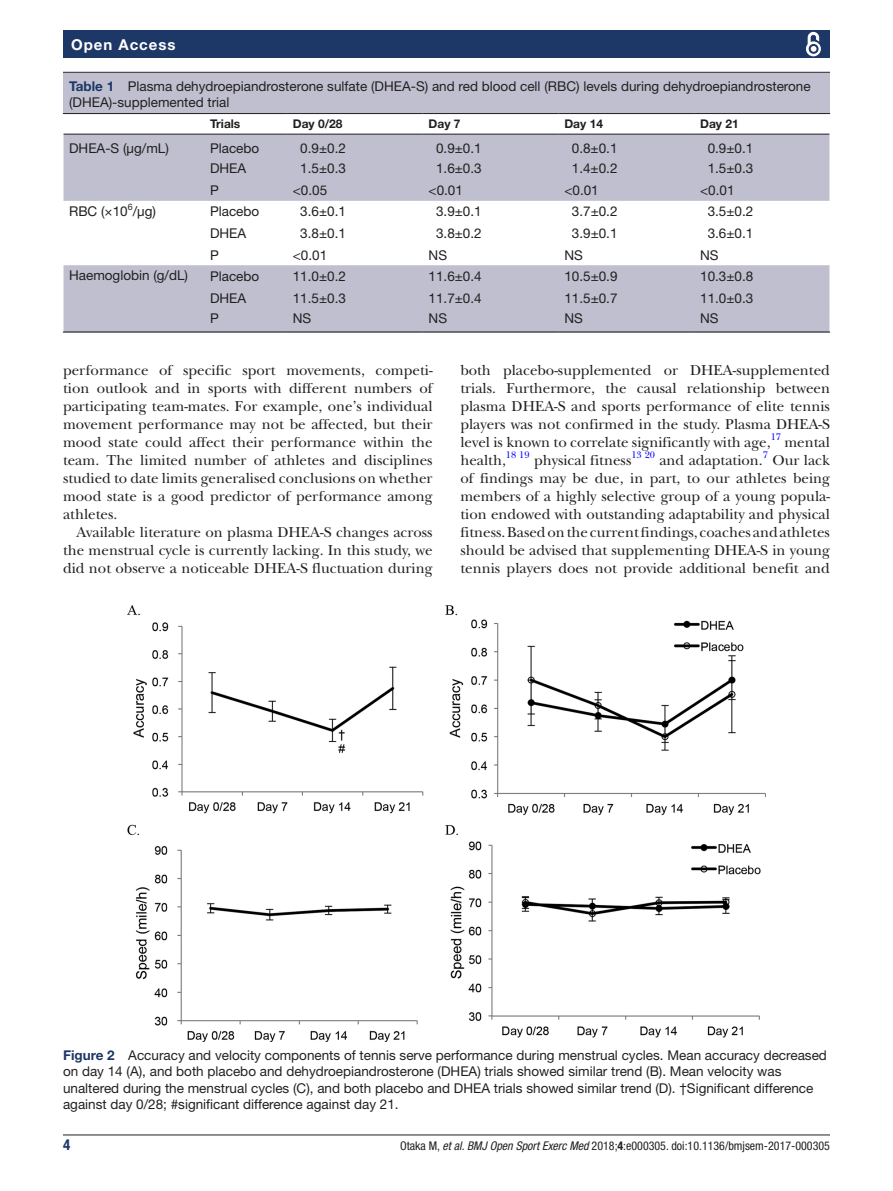
<style>
.page{position:relative;width:893px;height:1191px;background:#fff}
.page>*{position:absolute;margin:0;border:0;box-sizing:border-box;transform-origin:0 0}
.t1{font:15px/18px "New Baskerville";color:#231f20;text-align:justify}
.t2{font:700 15px "Helvetica Neue LT Std";letter-spacing:.065em;color:#fff}
.t3{font:700 condensed 15px "Helvetica Neue LT Std";color:#1d3766}
.t4{font:13.5px/16.5px "Helvetica Neue LT Std";color:#231f20}
.t5{font:condensed 12px "Helvetica Neue LT Std";color:#231f20}
.t6{font:700 12px "Helvetica Neue LT Std";color:#231f20}
.t7{font:9.9px "New Baskerville";color:#00f}
.t8{font:9px "Helvetica Neue LT Std";color:#231f20}
.s1{font-weight:700;color:#1d3766}
.s2{font-style:italic}
.s3{font-weight:700}
</style>
<div class="page">
<hr style="left:63px;top:1134px;width:767px;height:1px;background:#231f20">
<div style="left:63px;top:31px;width:767px;height:27px;background:#1d3766"></div>
<svg style="left:806px;top:31px;width:15px;height:26px"></svg>
<div style="left:63px;top:73px;width:767px;height:259px;background:#bfbfcf"></div>
<hr style="left:63px;top:72px;width:767px;height:1px;background:#231f20">
<svg style="left:64px;top:114px;width:766px;height:20px;background:#fafafa"></svg>
<svg style="left:64px;top:135px;width:766px;height:196px"></svg>
<hr style="left:63px;top:331px;width:141px;height:1px;background:#231f20">
<hr style="left:63px;top:113px;width:141px;height:1px;background:#231f20">
<hr style="left:63px;top:134px;width:141px;height:1px;background:#231f20">
<hr style="left:204px;top:113px;width:83px;height:1px;background:#231f20">
<hr style="left:204px;top:134px;width:83px;height:1px;background:#231f20">
<hr style="left:287px;top:113px;width:136px;height:1px;background:#231f20">
<hr style="left:287px;top:134px;width:136px;height:1px;background:#231f20">
<hr style="left:423px;top:113px;width:135px;height:1px;background:#231f20">
<hr style="left:423px;top:134px;width:135px;height:1px;background:#231f20">
<hr style="left:558px;top:113px;width:136px;height:1px;background:#231f20">
<hr style="left:558px;top:134px;width:136px;height:1px;background:#231f20">
<hr style="left:694px;top:113px;width:136px;height:1px;background:#231f20">
<hr style="left:694px;top:134px;width:136px;height:1px;background:#231f20">
<hr style="left:204px;top:331px;width:83px;height:1px;background:#231f20">
<hr style="left:287px;top:331px;width:136px;height:1px;background:#231f20">
<hr style="left:423px;top:331px;width:135px;height:1px;background:#231f20">
<hr style="left:558px;top:331px;width:136px;height:1px;background:#231f20">
<hr style="left:694px;top:331px;width:136px;height:1px;background:#231f20">
<svg style="left:63px;top:114px;width:1px;height:217px"></svg>
<img style="left:127px;top:605px;width:638px;height:436px">
<p class="t2" style="left:71px;top:35px;width:106px">Open Access</p>
<p class="t4" style="left:69px;top:77px;width:743px"><span class="s1">Table 1</span> Plasma dehydroepiandrosterone sulfate (DHEA-S) and red blood cell (RBC) levels during dehydroepiandrosterone (DHEA)-supplemented trial</p>
<p class="t6" style="left:210px;top:116px;width:32px">Trials</p>
<p class="t6" style="left:293px;top:116px;width:51px">Day 0/28</p>
<p class="t6" style="left:429px;top:116px;width:34px">Day 7</p>
<p class="t6" style="left:564px;top:116px;width:40px">Day 14</p>
<p class="t6" style="left:700px;top:116px;width:40px">Day 21</p>
<p class="t4" style="left:69px;top:139px;width:101px">DHEA-S (μg/mL)</p>
<p class="t4" style="left:210px;top:139px;width:51px">Placebo</p>
<p class="t4" style="left:300px;top:139px;width:47px">0.9±0.2</p>
<p class="t4" style="left:436px;top:139px;width:47px">0.9±0.1</p>
<p class="t4" style="left:572px;top:139px;width:47px">0.8±0.1</p>
<p class="t4" style="left:708px;top:139px;width:47px">0.9±0.1</p>
<p class="t4" style="left:210px;top:160px;width:38px">DHEA</p>
<p class="t4" style="left:300px;top:160px;width:47px">1.5±0.3</p>
<p class="t4" style="left:436px;top:160px;width:47px">1.6±0.3</p>
<p class="t4" style="left:572px;top:160px;width:47px">1.4±0.2</p>
<p class="t4" style="left:708px;top:160px;width:47px">1.5±0.3</p>
<p class="t4" style="left:210px;top:181px;width:10px">P</p>
<p class="t4" style="left:293px;top:181px;width:36px">&lt;0.05</p>
<p class="t4" style="left:429px;top:181px;width:36px">&lt;0.01</p>
<p class="t4" style="left:564px;top:181px;width:36px">&lt;0.01</p>
<p class="t4" style="left:700px;top:181px;width:36px">&lt;0.01</p>
<p class="t4" style="left:69px;top:203px;width:88px">RBC (×10 /μg)</p>
<p class="t8" style="left:128px;top:201px;width:6px">6</p>
<p class="t4" style="left:210px;top:203px;width:51px">Placebo</p>
<p class="t4" style="left:300px;top:203px;width:47px">3.6±0.1</p>
<p class="t4" style="left:436px;top:203px;width:47px">3.9±0.1</p>
<p class="t4" style="left:572px;top:203px;width:47px">3.7±0.2</p>
<p class="t4" style="left:708px;top:203px;width:47px">3.5±0.2</p>
<p class="t4" style="left:210px;top:225px;width:38px">DHEA</p>
<p class="t4" style="left:300px;top:225px;width:47px">3.8±0.1</p>
<p class="t4" style="left:436px;top:225px;width:47px">3.8±0.2</p>
<p class="t4" style="left:572px;top:225px;width:47px">3.9±0.1</p>
<p class="t4" style="left:708px;top:225px;width:47px">3.6±0.1</p>
<p class="t4" style="left:210px;top:246px;width:10px">P</p>
<p class="t4" style="left:293px;top:246px;width:36px">&lt;0.01</p>
<p class="t4" style="left:429px;top:246px;width:20px">NS</p>
<p class="t4" style="left:564px;top:246px;width:20px">NS</p>
<p class="t4" style="left:700px;top:246px;width:20px">NS</p>
<p class="t4" style="left:69px;top:266px;width:121px">Haemoglobin (g/dL)</p>
<p class="t4" style="left:210px;top:268px;width:51px">Placebo</p>
<p class="t4" style="left:293px;top:268px;width:55px">11.0±0.2</p>
<p class="t4" style="left:429px;top:268px;width:55px">11.6±0.4</p>
<p class="t4" style="left:564px;top:268px;width:55px">10.5±0.9</p>
<p class="t4" style="left:700px;top:268px;width:55px">10.3±0.8</p>
<p class="t4" style="left:210px;top:289px;width:38px">DHEA</p>
<p class="t4" style="left:293px;top:289px;width:55px">11.5±0.3</p>
<p class="t4" style="left:429px;top:289px;width:55px">11.7±0.4</p>
<p class="t4" style="left:564px;top:289px;width:55px">11.5±0.7</p>
<p class="t4" style="left:700px;top:289px;width:55px">11.0±0.3</p>
<p class="t4" style="left:210px;top:310px;width:10px">P</p>
<p class="t4" style="left:293px;top:310px;width:20px">NS</p>
<p class="t4" style="left:429px;top:310px;width:20px">NS</p>
<p class="t4" style="left:564px;top:310px;width:20px">NS</p>
<p class="t4" style="left:700px;top:310px;width:20px">NS</p>
<p class="t1" style="left:63px;top:361px;width:371px">performance of specific sport movements, competi&shy;tion outlook and in sports with different numbers of participating team-mates. For example, one’s individual movement performance may not be affected, but their mood state could affect their performance within the team. The limited number of athletes and disciplines studied to date limits generalised conclusions on whether mood state is a good predictor of performance among athletes.</p>
<p class="t1" style="left:63px;top:523px;width:371px;text-indent:14px">Available literature on plasma DHEA-S changes across the menstrual cycle is currently lacking. In this study, we did not observe a noticeable DHEA-S fluctuation during</p>
<p class="t1" style="left:460px;top:361px;width:371px">both placebo-supplemented or DHEA-supplemented trials. Furthermore, the causal relationship between plasma DHEA-S and sports performance of elite tennis players was not confirmed in the study. Plasma DHEA-S level is known to correlate significantly with age,<sup>17</sup> mental health,</p>
<p class="t7" style="left:763px;top:449px;width:7px">7</p>
<p class="t1" style="left:460px;top:451px;width:371px;text-indent:312px">Our lack of findings may be due, in part, to our athletes being members of a highly selective group of a young popula&shy;tion endowed with outstanding adaptability and physical fitness. Based on the current findings, coaches and athletes should be advised that supplementing DHEA-S in young tennis players does not provide additional benefit and</p>
<p class="t7" style="left:506px;top:449px;width:25px">18 19</p>
<p class="t1" style="left:534px;top:451px;width:99px">physical fitness</p>
<p class="t7" style="left:631px;top:449px;width:25px">13 20</p>
<p class="t1" style="left:659px;top:451px;width:105px">and adaptation.</p>
<p class="t4" style="left:63px;top:1046px;width:765px"><span class="s1">Figure 2</span> Accuracy and velocity components of tennis serve performance during menstrual cycles. Mean accuracy decreased on day 14 (A), and both placebo and dehydroepiandrosterone (DHEA) trials showed similar trend (B). Mean velocity was unaltered during the menstrual cycles (C), and both placebo and DHEA trials showed similar trend (D). †Significant difference against day 0/28; #significant difference against day 21.</p>
<p class="t3" style="left:63px;top:1135px;width:9px">4</p>
<p class="t5" style="left:400px;top:1138px;width:431px">Otaka M, <span class="s2">et al</span>. <span class="s2">BMJ Open Sport Exerc Med</span> 2018;<span class="s3">4</span>:e000305. doi:10.1136/bmjsem-2017-000305</p>
</div>
